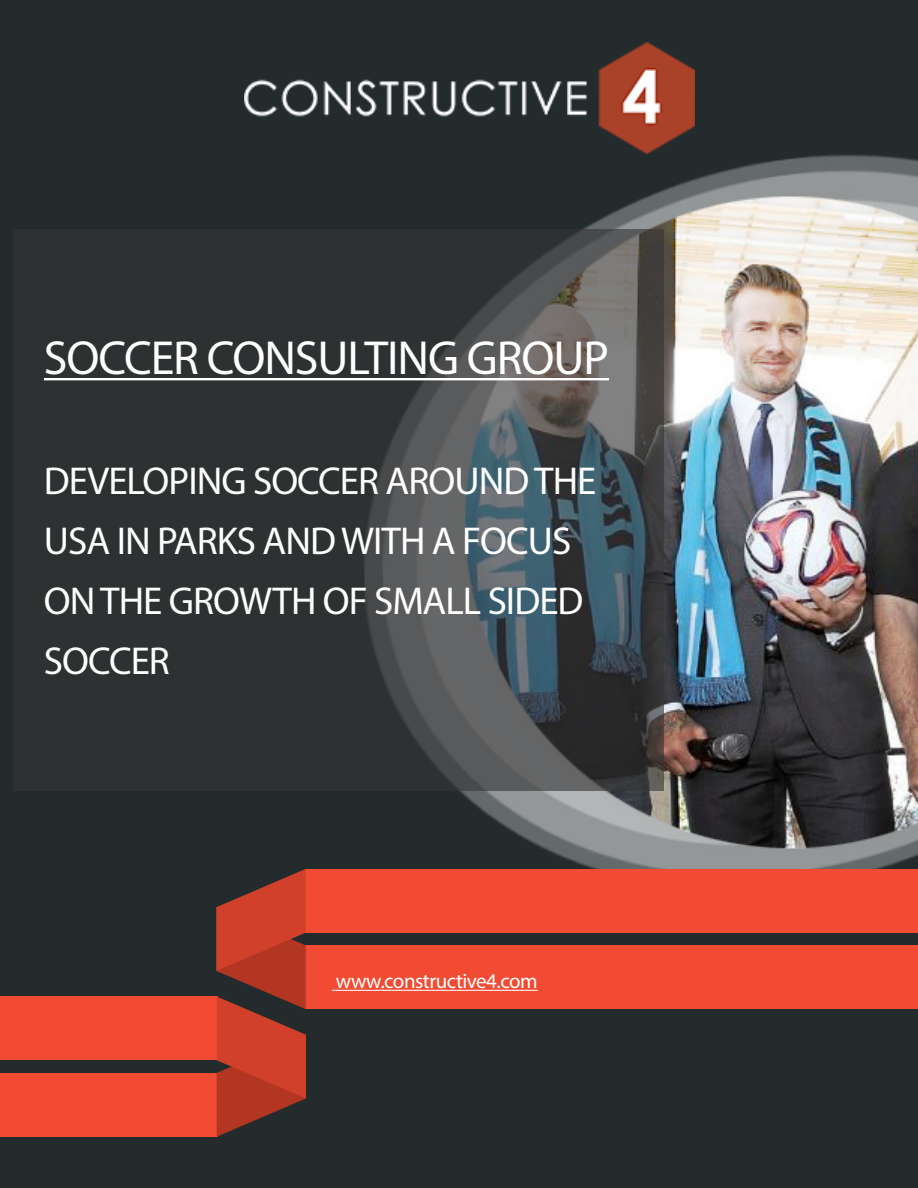
<style>
.page{position:relative;width:918px;height:1188px;background:#232b2d}
.page>*{position:absolute;margin:0;border:0;box-sizing:border-box;transform-origin:0 0}
.Sample_Logo{font:48px "Myriad Pro";letter-spacing:-.025em;color:#fff}
.Sample_Logo-2{font:39px/60px "Myriad Pro";letter-spacing:-.025em;color:#fff}
.Header_3_Sub{font:21px "Myriad Pro";letter-spacing:-.025em;color:#fff}
</style>
<div class="page">
<img style="left:363px;top:154px;width:555px;height:715px">
<svg style="left:13px;top:230px;width:650px;height:561px;fill:#2e3132"></svg>
<div style="left:305px;top:869px;width:613px;height:64px;background:#f14b33"></div>
<div style="left:305px;top:945px;width:613px;height:64px;background:#f14b33"></div>
<div style="left:0;top:996px;width:217px;height:64px;background:#f14b33"></div>
<div style="left:0;top:1073px;width:217px;height:64px;background:#f14b33"></div>
<svg style="left:216px;top:869px;width:90px;height:268px"></svg>
<img style="left:245px;top:42px;width:450px;height:111px">
<hr style="left:44px;top:378px;width:565px;height:2px;background:#fff">
<hr style="left:332px;top:990px;width:206px;height:1px;background:#fff">
<p class="Sample_Logo" style="left:44px;top:329px;width:567px">SOCCER CONSULTING GROUP</p>
<p class="Sample_Logo-2" style="left:44px;top:451px;width:554px">DEVELOPING SOCCER AROUND THE<br>USA IN PARKS AND WITH A FOCUS<br>ON THE GROWTH OF SMALL SIDED<br>SOCCER</p>
<p class="Header_3_Sub" style="left:336px;top:968px;width:203px">www.constructive4.com</p>
</div>
